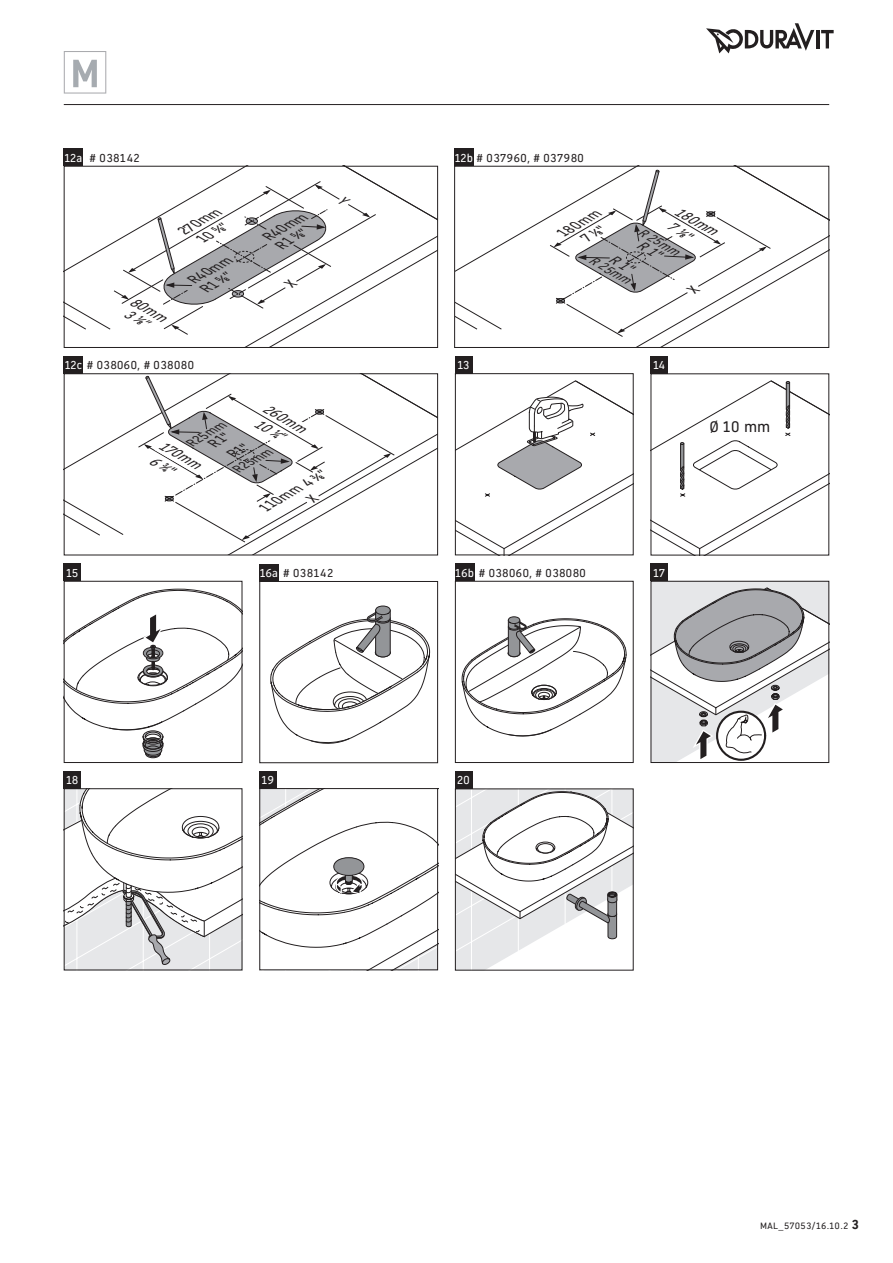
<style>
.page{position:relative;width:893px;height:1263px;background:#fff}
.page>*{position:absolute;margin:0;border:0;box-sizing:border-box;transform-origin:0 0}
.t1{font:15px "Dura Sans 2014 c";color:#231f20}
.t2{font:italic 13.05px/26.5px "Dura Sans 2014 c";color:#231f20}
.t3{font:italic 11.7px "Dura Sans 2014 c";color:#231f20}
.t4{font:11.25px "Dura Sans 2014 c";letter-spacing:-.005em;color:#231f20}
.t5{font:11.25px "Dura Sans 2014 c";color:#fff}
.t6{font:9px "Dura Sans 2014 c";color:#231f20}
.s1{color:#fff}
.s2{font-weight:700;font-size:12.75px}
</style>
<div class="page">
<svg style="left:457px;top:380px;width:175px;height:173px"></svg>
<svg style="left:66px;top:588px;width:174px;height:170px"></svg>
<svg style="left:66px;top:790px;width:174px;height:178px"></svg>
<svg style="left:270px;top:605px;width:160px;height:139px"></svg>
<svg style="left:457px;top:790px;width:175px;height:178px"></svg>
<svg style="left:653px;top:380px;width:174px;height:173px"></svg>
<svg style="left:461px;top:616px;width:166px;height:121px"></svg>
<svg style="left:261px;top:790px;width:175px;height:178px"></svg>
<svg style="left:653px;top:583px;width:174px;height:178px"></svg>
<svg style="left:456px;top:168px;width:371px;height:178px"></svg>
<svg style="left:66px;top:168px;width:370px;height:178px"></svg>
<svg style="left:231px;top:392px;width:205px;height:161px"></svg>
<svg style="left:66px;top:501px;width:58px;height:34px"></svg>
<svg style="left:135px;top:375px;width:260px;height:168px"></svg>
<hr style="left:816px;top:30px;width:3px;height:18px;background:#231f20">
<svg style="left:821px;top:30px;width:13px;height:18px"></svg>
<svg style="left:706px;top:23px;width:108px;height:30px"></svg>
<hr style="left:64px;top:104px;width:765px;height:1px;background:#231f20">
<svg style="left:64px;top:51px;width:42px;height:43px"></svg>
<div style="left:64px;top:166px;width:374px;height:182px;border:1px solid #231f20"></div>
<div style="left:64px;top:373px;width:374px;height:182px;border:1px solid #231f20"></div>
<div style="left:454px;top:166px;width:375px;height:182px;border:1px solid #231f20"></div>
<div style="left:64px;top:149px;width:19px;height:17px;background:#231f20"></div>
<div style="left:64px;top:356px;width:19px;height:17px;background:#231f20"></div>
<div style="left:454px;top:149px;width:19px;height:17px;background:#231f20"></div>
<div style="left:455px;top:373px;width:179px;height:182px;border:1px solid #231f20"></div>
<div style="left:455px;top:356px;width:17px;height:17px;background:#231f20"></div>
<div style="left:651px;top:356px;width:17px;height:17px;background:#231f20"></div>
<div style="left:259px;top:788px;width:179px;height:182px;border:1px solid #231f20"></div>
<div style="left:455px;top:788px;width:179px;height:182px;border:1px solid #231f20"></div>
<div style="left:64px;top:771px;width:17px;height:17px;background:#231f20"></div>
<div style="left:259px;top:771px;width:17px;height:17px;background:#231f20"></div>
<div style="left:455px;top:771px;width:17px;height:17px;background:#231f20"></div>
<div style="left:64px;top:581px;width:178px;height:182px;border:1px solid #231f20"></div>
<div style="left:259px;top:581px;width:179px;height:182px;border:1px solid #231f20"></div>
<div style="left:455px;top:581px;width:179px;height:182px;border:1px solid #231f20"></div>
<div style="left:651px;top:581px;width:178px;height:182px;border:1px solid #231f20"></div>
<div style="left:64px;top:564px;width:17px;height:17px;background:#231f20"></div>
<div style="left:259px;top:564px;width:20px;height:17px;background:#231f20"></div>
<div style="left:455px;top:564px;width:19px;height:17px;background:#231f20"></div>
<div style="left:651px;top:564px;width:17px;height:17px;background:#231f20"></div>
<svg style="left:549px;top:170px;width:222px;height:167px"></svg>
<svg style="left:113px;top:181px;width:263px;height:154px"></svg>
<p class="t5" style="left:64px;top:150px;width:19px">12a</p>
<p class="t4" style="left:89px;top:150px;width:52px"># 038142</p>
<p class="t2" style="left:137px;top:288px;width:40px;rotate:30deg">80mm</p>
<p class="t2" style="left:176px;top:220px;width:46px;rotate:-30deg">270mm</p>
<p class="t2" style="left:261px;top:226px;width:48px;rotate:-30deg">R40mm</p>
<p class="t2" style="left:186px;top:269px;width:48px;rotate:-30deg">R40mm</p>
<p class="t2" style="left:195px;top:228px;width:34px;rotate:-30deg">10 ⅝”</p>
<p class="t2" style="left:273px;top:234px;width:34px;rotate:-30deg">R1 ⅝”</p>
<p class="t2" style="left:198px;top:277px;width:34px;rotate:-30deg">R1 ⅝”</p>
<p class="t4" style="left:65px;top:358px;width:131px"><span class="s1">12c</span> # 038060, # 038080</p>
<p class="t2" style="left:271px;top:395px;width:47px;rotate:30deg">260mm</p>
<p class="t2" style="left:262px;top:410px;width:32px;rotate:30deg">10 ¼”</p>
<p class="t3" style="left:187px;top:436px;width:43px;rotate:-30deg">R25mm</p>
<p class="t2" style="left:218px;top:430px;width:22px;line-height:19px;text-indent:-11px;rotate:-30deg">R1"<br>R1"</p>
<p class="t2" style="left:164px;top:435px;width:47px;line-height:18.1px;rotate:30deg">170mm<br>6 ¾"</p>
<p class="t3" style="left:233px;top:463px;width:43px;rotate:-30deg">R25mm</p>
<p class="t2" style="left:299px;top:478px;width:30px;line-height:16.6px;text-indent:-45px;rotate:-30deg">110mm 4 ⅜”<br>X</p>
<p class="t4" style="left:455px;top:150px;width:131px"><span class="s1">12b</span> # 037960, # 037980</p>
<p class="t2" style="left:682px;top:198px;width:47px;rotate:30deg">180mm</p>
<p class="t2" style="left:555px;top:222px;width:47px;rotate:-30deg">180mm</p>
<p class="t3" style="left:643px;top:223px;width:46px;rotate:30deg">R 25mm</p>
<p class="t2" style="left:630px;top:223px;width:43px;text-indent:17px;rotate:30deg">R 1"<br>R 1"</p>
<p class="t3" style="left:594px;top:252px;width:46px;rotate:30deg">R 25mm</p>
<p class="t5" style="left:457px;top:357px;width:14px">13</p>
<p class="t5" style="left:653px;top:358px;width:14px">14</p>
<p class="t1" style="left:709px;top:417px;width:62px">Ø 10 mm</p>
<p class="t5" style="left:66px;top:565px;width:14px">15</p>
<p class="t4" style="left:260px;top:565px;width:75px"><span class="s1">16a</span> # 038142</p>
<p class="t4" style="left:455px;top:565px;width:132px"><span class="s1">16b</span> # 038060, # 038080</p>
<p class="t5" style="left:653px;top:565px;width:13px">17</p>
<p class="t5" style="left:66px;top:772px;width:14px">18</p>
<p class="t5" style="left:262px;top:772px;width:14px">19</p>
<p class="t5" style="left:457px;top:773px;width:14px">20</p>
<p class="t6" style="left:760px;top:1220px;width:100px">MAL_57053/16.10.2 <span class="s2">3</span></p>
</div>
